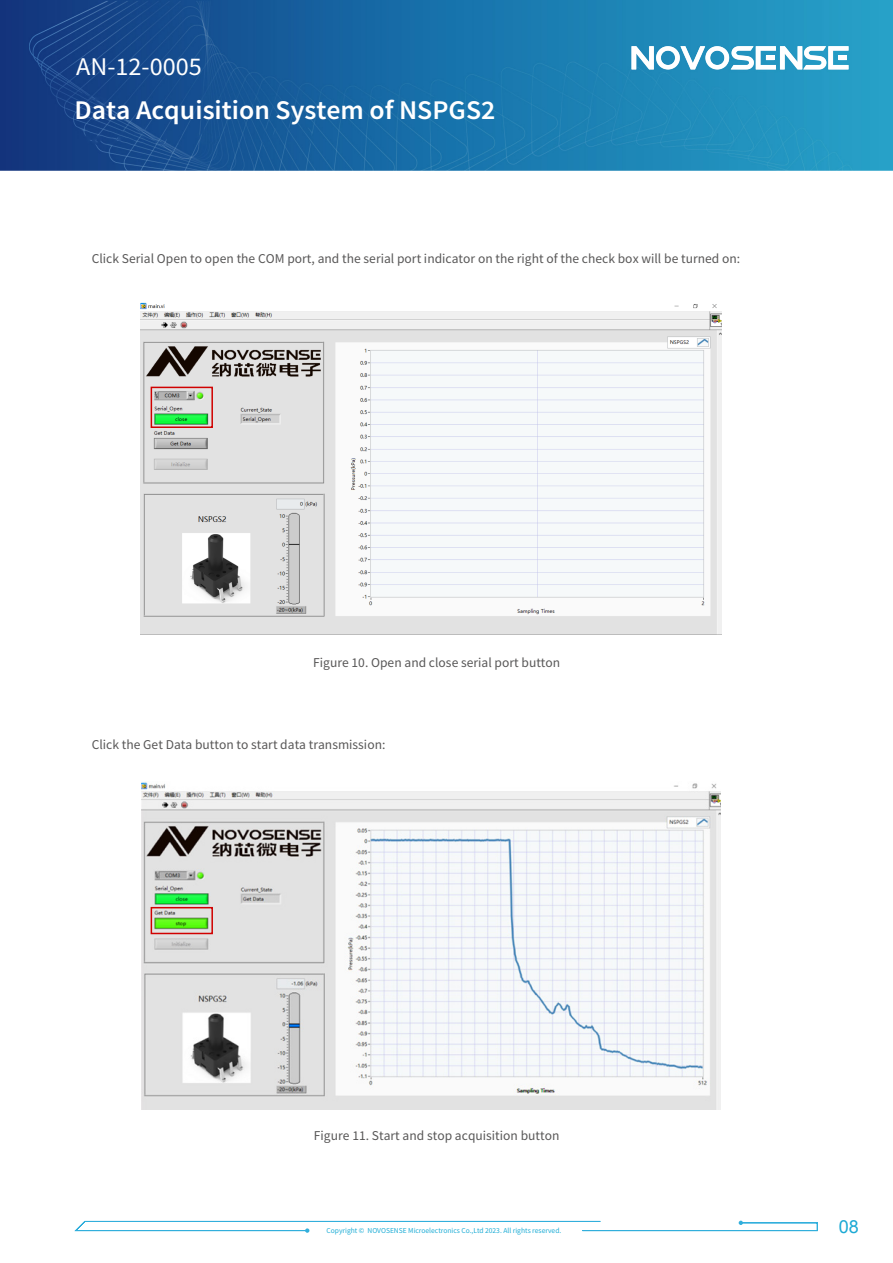
<style>
.page{position:relative;width:893px;height:1263px;background:#fff}
.page>*{position:absolute;margin:0;border:0;box-sizing:border-box;transform-origin:0 0}
.t1{font:600 27px "Source Sans Pro";color:#fff}
.t2{font:25.5px "Source Sans Pro";color:#fff}
.t3{font:18px "Arial";color:#1ca9d4}
.t4{font:13.5px "Source Sans Pro";color:#585757}
.t5{font:7.5px "Source Sans Pro";color:#1eadd6}
</style>
<div class="page">
<img style="left:0;top:0;width:893px;height:170px">
<svg style="left:632px;top:46px;width:216px;height:23px"></svg>
<svg style="left:74px;top:1221px;width:744px;height:12px"></svg>
<img style="left:140px;top:302px;width:582px;height:332px">
<div style="left:151px;top:387px;width:62px;height:41px;border:2px solid #d00100"></div>
<img style="left:141px;top:782px;width:580px;height:328px">
<div style="left:151px;top:907px;width:62px;height:27px;border:2px solid #d00100"></div>
<h2 class="t2" style="left:76px;top:51px;width:127px">AN-12-0005</h2>
<h1 class="t1" style="left:74px;top:92px;width:422px">Data Acquisition System of NSPGS2</h1>
<p class="t4" style="left:92px;top:250px;width:650px">Click Serial Open to open the COM port, and the serial port indicator on the right of the check box will be turned on:</p>
<p class="t4" style="left:313px;top:654px;width:249px">Figure 10. Open and close serial port button</p>
<p class="t4" style="left:92px;top:736px;width:295px">Click the Get Data button to start data transmission:</p>
<p class="t4" style="left:314px;top:1127px;width:247px">Figure 11. Start and stop acquisition button</p>
<p class="t5" style="left:327px;top:1226px;width:236px">Copyright © NOVOSENSE Microelectronics Co.,Ltd 2023. All rights reserved.</p>
<h3 class="t3" style="left:839px;top:1215px;width:22px">08</h3>
</div>
